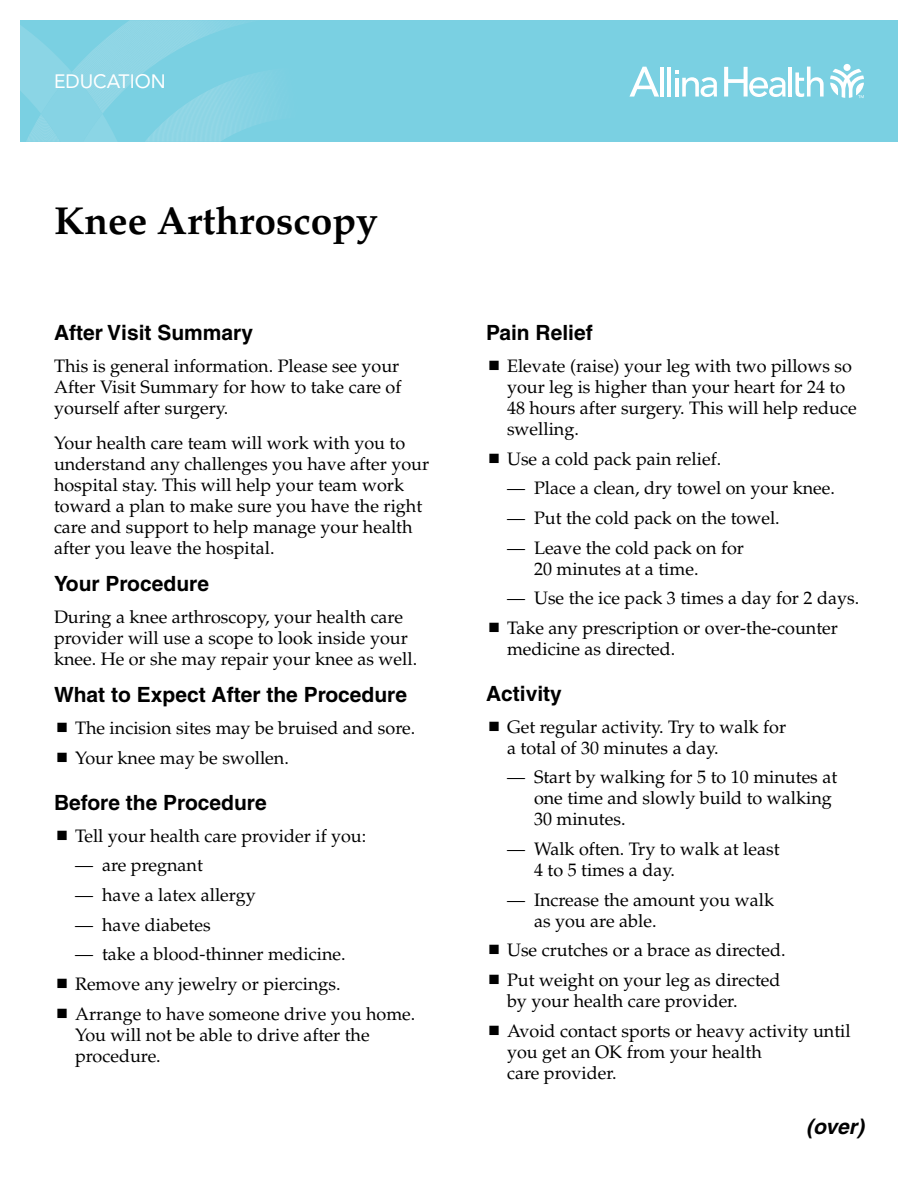
<style>
.page{position:relative;width:918px;height:1188px;background:#fff}
.page>*{position:absolute;margin:0;border:0;box-sizing:border-box;transform-origin:0 0}
.t1{font:700 39px "Palatino";color:#000}
.t2{font:700 21px "Helvetica";color:#000}
.t3{font:italic 700 21px "Helvetica";color:#000}
.t4{font:19.2px "Avenir LT Std";color:#fff}
.t5{font:18px/21px "Palatino";color:#000}
</style>
<div class="page">
<div style="left:20px;top:20px;width:878px;height:122px;background:#7ad0e2"></div>
<svg style="left:20px;top:20px;width:246px;height:122px"></svg>
<svg style="left:830px;top:69px;width:34px;height:29px"></svg>
<div style="left:844px;top:64px;width:7px;height:7px;background:#fff;border-radius:50%"></div>
<hr style="left:660px;top:67px;width:4px;height:30px;background:#fff">
<hr style="left:667px;top:67px;width:4px;height:30px;background:#fff">
<hr style="left:789px;top:67px;width:3px;height:30px;background:#fff">
<svg style="left:795px;top:67px;width:29px;height:30px"></svg>
<svg style="left:675px;top:71px;width:42px;height:26px"></svg>
<svg style="left:629px;top:67px;width:30px;height:30px"></svg>
<svg style="left:724px;top:67px;width:62px;height:30px"></svg>
<p class="t4" style="left:54px;top:70px;width:113px">EDUCATION</p>
<h1 class="t1" style="left:54px;top:198px;width:325px">Knee Arthroscopy</h1>
<p class="t2" style="left:54px;top:320px;width:201px">After Visit Summary</p>
<p class="t5" style="left:54px;top:356px;width:349px;text-align:justify">This is general information. Please see your After Visit Summary for how to take care of yourself after surgery.</p>
<p class="t5" style="left:54px;top:432px;width:377px">Your health care team will work with you to understand any challenges you have after your hospital stay. This will help your team work toward a plan to make sure you have the right care and support to help manage your health after you leave the hospital.</p>
<p class="t2" style="left:54px;top:571px;width:157px">Your Procedure</p>
<p class="t5" style="left:54px;top:607px;width:365px">During a knee arthroscopy, your health care provider will use a scope to look inside your knee. He or she may repair your knee as well.</p>
<p class="t2" style="left:54px;top:682px;width:355px">What to Expect After the Procedure</p>
<p class="t5" style="left:75px;top:713px;width:342px;line-height:29.7px">The incision sites may be bruised and sore.<br>Your knee may be swollen.</p>
<p class="t2" style="left:54px;top:790px;width:214px">Before the Procedure</p>
<p class="t5" style="left:75px;top:825px;width:293px">Tell your health care provider if you:</p>
<p class="t5" style="left:75px;top:855px;width:129px">— are pregnant</p>
<p class="t5" style="left:75px;top:885px;width:182px">— have a latex allergy</p>
<p class="t5" style="left:75px;top:914px;width:137px">— have diabetes</p>
<p class="t5" style="left:75px;top:940px;width:342px;line-height:29.7px">— take a blood-thinner medicine.<br>Remove any jewelry or piercings.<br>Arrange to have someone drive you home.</p>
<p class="t5" style="left:75px;top:1024px;width:296px">You will not be able to drive after the procedure.</p>
<p class="t2" style="left:486px;top:320px;width:108px">Pain Relief</p>
<p class="t5" style="left:507px;top:356px;width:351px">Elevate (raise) your leg with two pillows so your leg is higher than your heart for 24 to 48 hours after surgery. This will help reduce swelling.</p>
<p class="t5" style="left:507px;top:448px;width:216px">Use a cold pack pain relief.</p>
<p class="t5" style="left:507px;top:478px;width:330px">— Place a clean, dry towel on your knee.</p>
<p class="t5" style="left:507px;top:508px;width:274px">— Put the cold pack on the towel.</p>
<p class="t5" style="left:534px;top:537px;width:211px;text-indent:-27px">— Leave the cold pack on for<br>20 minutes at a time.</p>
<p class="t5" style="left:507px;top:584px;width:354px;line-height:29.7px">— Use the ice pack 3 times a day for 2 days.<br>Take any prescription or over-the-counter</p>
<p class="t5" style="left:507px;top:639px;width:170px">medicine as directed.</p>
<p class="t2" style="left:486px;top:681px;width:77px">Activity</p>
<p class="t5" style="left:507px;top:716px;width:281px">Get regular activity. Try to walk for a total of 30 minutes a day.</p>
<p class="t5" style="left:534px;top:767px;width:305px;text-indent:-27px">— Start by walking for 5 to 10 minutes at one time and slowly build to walking<br>30 minutes.</p>
<p class="t5" style="left:534px;top:839px;width:247px;text-indent:-27px">— Walk often. Try to walk at least<br>4 to 5 times a day.</p>
<p class="t5" style="left:534px;top:889px;width:242px;text-indent:-27px">— Increase the amount you walk as you are able.</p>
<p class="t5" style="left:507px;top:936px;width:280px;line-height:29.7px">Use crutches or a brace as directed.<br>Put weight on your leg as directed</p>
<p class="t5" style="left:507px;top:986px;width:345px;line-height:29.7px">by your health care provider.<br>Avoid contact sports or heavy activity until</p>
<p class="t5" style="left:507px;top:1041px;width:256px">you get an OK from your health care provider.</p>
<p class="t3" style="left:806px;top:1114px;width:59px">(over)</p>
</div>
